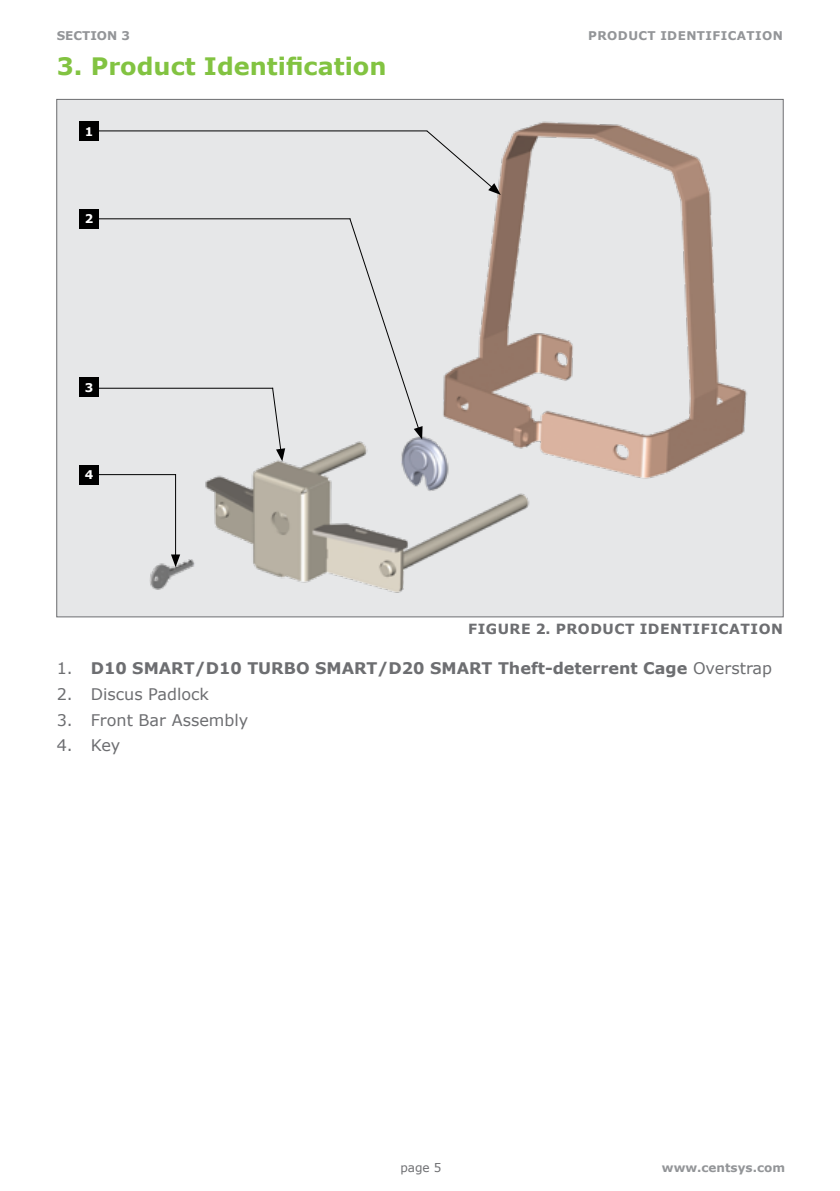
<style>
.page{position:relative;width:840px;height:1191px;background:#fff}
.page>*{position:absolute;margin:0;border:0;box-sizing:border-box;transform-origin:0 0}
.t1{font:700 24px "Verdana";color:#82c341}
.t2{font:700 16px "Verdana";color:#6d6e71}
.t3{font:16px "Verdana";color:#6d6e71}
.t4{font:700 14px "Verdana";letter-spacing:.035em;color:#6d6e71}
.t5{font:700 12px "Verdana";color:#939598}
.t6{font:700 12px "Verdana";letter-spacing:.035em;color:#939598}
.t7{font:12px "Verdana";color:#6d6e71}
.t8{font:700 12px "Verdana";color:#fff}
.s1{font-weight:400}
</style>
<div class="page">
<img style="left:58px;top:101px;width:723px;height:514px">
<div style="left:79px;top:121px;width:20px;height:20px;background:#000"></div>
<div style="left:79px;top:209px;width:20px;height:20px;background:#000"></div>
<div style="left:79px;top:377px;width:20px;height:20px;background:#000"></div>
<div style="left:79px;top:465px;width:20px;height:19px;background:#000"></div>
<hr style="left:97px;top:388px;width:176px;height:1px;background:#000">
<hr style="left:97px;top:474px;width:79px;height:1px;background:#000">
<svg style="left:271px;top:387px;width:14px;height:74px"></svg>
<hr style="left:175px;top:474px;width:1px;height:83px;background:#000">
<svg style="left:171px;top:554px;width:9px;height:13px"></svg>
<hr style="left:97px;top:130px;width:330px;height:1px;background:#000">
<hr style="left:97px;top:218px;width:253px;height:1px;background:#000">
<div style="left:425px;top:129px;width:75px;height:66px;background:#e6e7e8"></div>
<div style="left:348px;top:217px;width:74px;height:222px;background:#e6e7e8"></div>
<p class="t5" style="left:57px;top:27px;width:75px">SECTION 3</p>
<p class="t6" style="left:588px;top:27px;width:196px">PRODUCT IDENTIFICATION</p>
<h1 class="t1" style="left:57px;top:49px;width:331px">3. Product Identification</h1>
<p class="t8" style="left:85px;top:123px;width:10px">1</p>
<p class="t8" style="left:85px;top:210px;width:10px">2</p>
<p class="t8" style="left:85px;top:379px;width:10px">3</p>
<p class="t8" style="left:85px;top:466px;width:10px">4</p>
<p class="t4" style="left:468px;top:619px;width:316px">FIGURE 2. PRODUCT IDENTIFICATION</p>
<p class="t2" style="left:57px;top:657px;width:716px"><span class="s1">1.</span> D10 SMART/D10 TURBO SMART/D20 SMART Theft-deterrent Cage <span class="s1">Overstrap</span></p>
<p class="t3" style="left:57px;top:683px;width:154px">2. Discus Padlock</p>
<p class="t3" style="left:57px;top:709px;width:193px">3. Front Bar Assembly</p>
<p class="t3" style="left:57px;top:734px;width:65px">4. Key</p>
<p class="t7" style="left:400px;top:1159px;width:43px">page 5</p>
<p class="t5" style="left:661px;top:1159px;width:124px">www.centsys.com</p>
</div>
